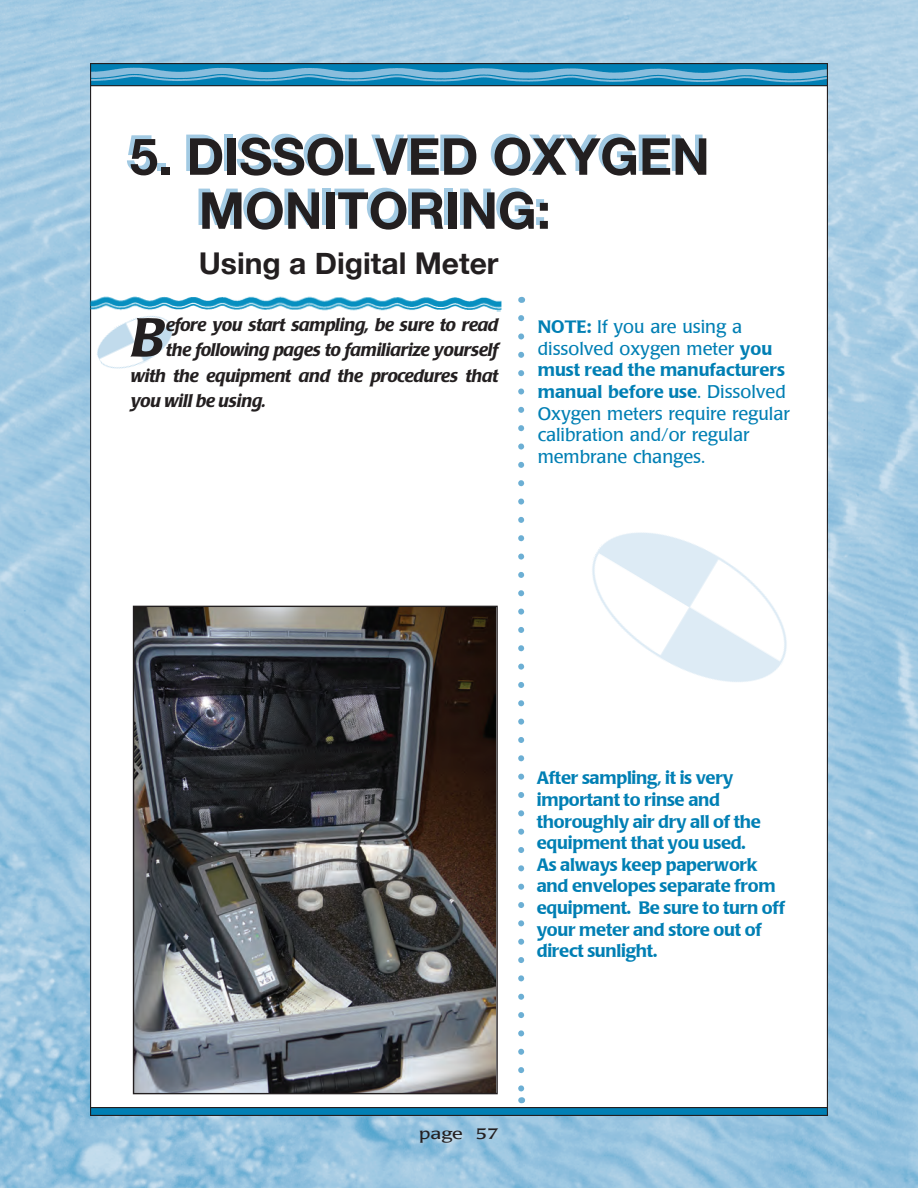
<style>
.page{position:relative;width:918px;height:1188px;background:#fff}
.page>*{position:absolute;margin:0;border:0;box-sizing:border-box;transform-origin:0 0}
.t1{font:italic 500 53.85px "Poppl Laudatio";color:#231f20}
.t2{font:700 51px/54px "Helvetica Neue";color:#231f20}
.t3{font:700 30px "Helvetica Neue";color:#231f20}
.t4{font:18px/21.6px "Poppl Laudatio Medium";letter-spacing:-.015em;color:#007fb4}
.t5{font:italic 500 18px "Poppl Laudatio";letter-spacing:-.015em;color:#231f20}
.t6{font:18px/21.6px "Poppl Laudatio";color:#007fb4}
.t7{font:15px "Poppl Laudatio";color:#231f20;scale:1.3 1}
.s1{font-family:"Poppl Laudatio Medium"}
.s2{font-family:"Poppl Laudatio"}
</style>
<div class="page">
<img style="left:0;top:0;width:918px;height:1188px">
<div style="left:91px;top:64px;width:736px;height:1051px;background:#fff"></div>
<div style="left:91px;top:1108px;width:736px;height:7px;background:#007fb4"></div>
<div style="left:90px;top:1107px;width:738px;height:9px;border:1px solid #231f20"></div>
<div style="left:91px;top:64px;width:736px;height:22px;background:#007fb4"></div>
<img style="left:92px;top:67px;width:734px;height:16px">
<div style="left:90px;top:63px;width:738px;height:23px;border:1px solid #231f20"></div>
<img style="left:90px;top:313px;width:83px;height:67px">
<svg style="left:518px;top:318px;width:6px;height:773px"></svg>
<img style="left:135px;top:608px;width:361px;height:484px">
<img style="left:88px;top:294px;width:413px;height:19px">
<img style="left:592px;top:532px;width:195px;height:150px">
<h2 class="t2" style="left:199px;top:131px;width:513px;text-indent:-69px">5. DISSOLVED OXYGEN<br>MONITORING:</h2>
<h3 class="t3" style="left:199px;top:240px;width:301px">Using a Digital Meter</h3>
<h1 class="t1" style="left:130px;top:307px;width:35px">B</h1>
<p class="t5" style="left:166px;top:314px;width:334px">efore you start sampling, be sure to read</p>
<p class="t6" style="left:538px;top:316px;width:236px"><span class="s1">NOTE:</span> If you are using a dissolved oxygen meter <span class="s1">you</span></p>
<p class="t4" style="left:538px;top:360px;width:250px">must read the manufacturers manual before use<span class="s2">. Dissolved</span></p>
<p class="t6" style="left:538px;top:403px;width:254px">Oxygen meters require regular calibration and/or regular membrane changes.</p>
<p class="t5" style="left:166px;top:340px;width:334px">the following pages to familiarize yourself</p>
<p class="t5" style="left:130px;top:365px;width:369px">with the equipment and the procedures that</p>
<p class="t5" style="left:130px;top:391px;width:137px">you will be using.</p>
<p class="t4" style="left:537px;top:768px;width:250px">After sampling, it is very important to rinse and thoroughly air dry all of the equipment that you used.<br>As always keep paperwork and envelopes separate from equipment. Be sure to turn off your meter and store out of direct sunlight.</p>
<p class="t7" style="left:419px;top:1126px;width:63px">page 57</p>
</div>
